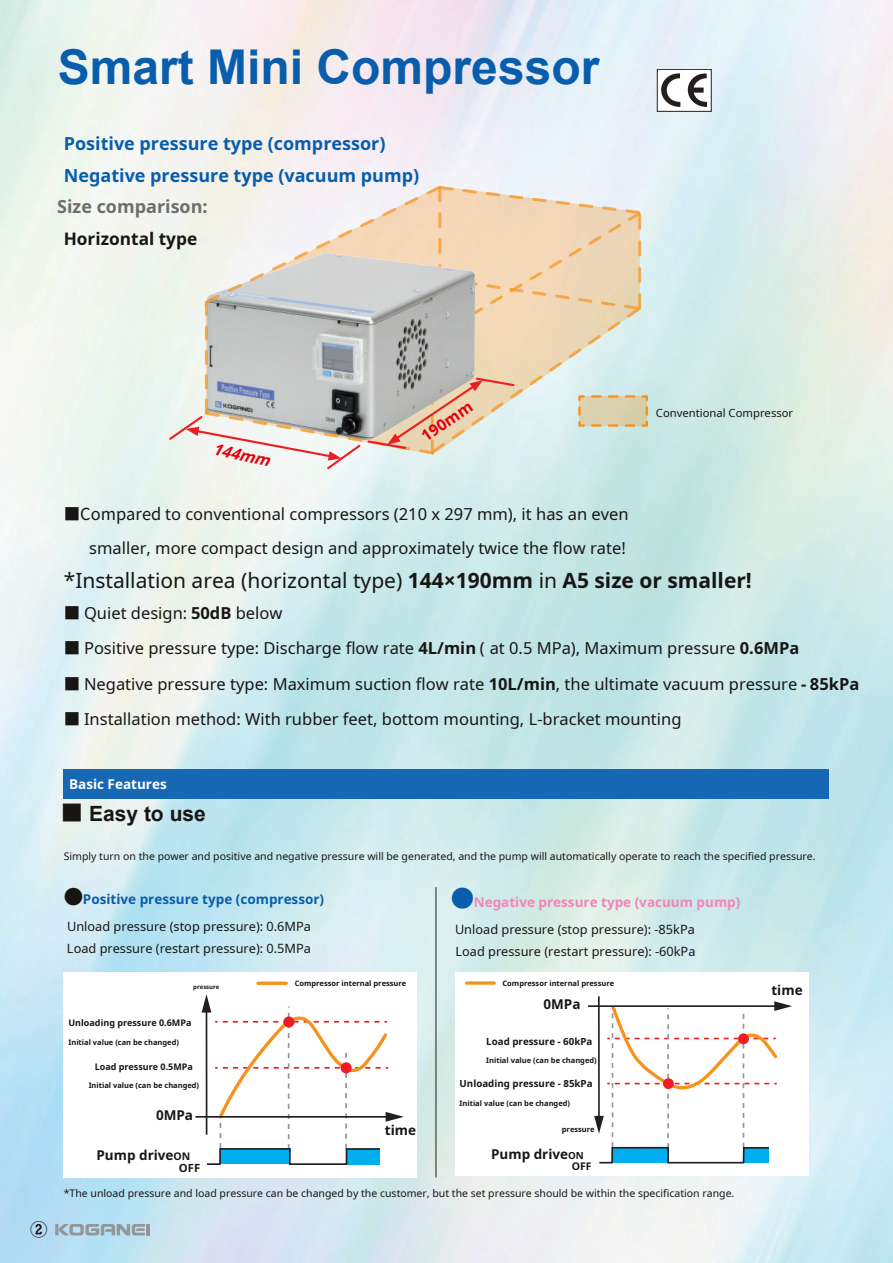
<style>
.page{position:relative;width:893px;height:1263px;background:#fff}
.page>*{position:absolute;margin:0;border:0;box-sizing:border-box;transform-origin:0 0}
.t1{font:700 48px "Arial";color:#085dac}
.t2{font:21px "Noto Sans";color:#171615}
.t3{font:700 21px "Arial";color:#171615}
.t4{font:700 18px/32px "Noto Sans";color:#085dac}
.t5{font:700 18px "Noto Sans";color:#6d6d6c}
.t6{font:500 17.55px "Gothic BBB Pro";color:#231f20}
.t7{font:700 17.25px "Noto Sans";color:#171615}
.t8{font:16.5px/34px "Noto Sans";color:#171615;text-align:right}
.t9{font:700 15.75px "Noto Sans";color:#e3000e}
.t10{font:italic 700 15.75px "Noto Sans";color:#e3000e}
.t11{font:700 13.5px "Noto Sans";color:#171615}
.t12{font:700 13.5px "Noto Sans";color:#085dac}
.t13{font:700 13.5px "Noto Sans";color:#f385b6}
.t14{font:700 13.5px "Noto Sans";color:#fff}
.t15{font:12.75px/22.2px "Noto Sans";color:#171615}
.t16{font:11.25px "Noto Sans";color:#171615}
.t17{font:700 11.25px "Noto Sans";color:#171615}
.t18{font:10.5px "Noto Sans";color:#171615}
.t19{font:700 10.5px "Noto Sans";color:#171615}
.t20{font:700 9.75px "Noto Sans";color:#171615}
.t21{font:700 9px "Noto Sans";color:#171615}
.t22{font:700 7.5px "Noto Sans";color:#171615}
.t23{font:700 6px "Noto Sans";color:#171615}
.s1{font-family:"Noto Sans CJ Ksc"}
.s2{font-weight:700}
.s3{font-family:"Koz Min Pr 6 N";font-weight:400;font-size:12.75px}
.s4{font-family:"Noto Sans CJ Ksc";font-weight:400;font-size:22.35px}
.s5{font-family:"Noto Sans CJ Ksc";font-weight:400;font-size:19.5px;color:#171615}
.s6{font-family:"Noto Sans CJ Ksc";font-weight:400;font-size:23.4px;color:#085dac}
.s7{font-size:10.5px}
.s8{font-size:9.75px}
</style>
<div class="page">
<img style="left:1px;top:0;width:892px;height:1263px">
<div style="left:657px;top:69px;width:54px;height:42px;background:#fff"></div>
<div style="left:657px;top:69px;width:54px;height:43px;border:1px solid #231f20"></div>
<svg style="left:661px;top:73px;width:19px;height:34px"></svg>
<svg style="left:688px;top:73px;width:19px;height:34px"></svg>
<svg style="left:55px;top:1224px;width:95px;height:11px"></svg>
<svg style="left:167px;top:184px;width:482px;height:287px;background:#dcd6ca"></svg>
<div style="left:64px;top:769px;width:765px;height:29px;background:#1768b4"></div>
<hr style="left:436px;top:887px;width:1px;height:290px;background:#231f20">
<div style="left:64px;top:972px;width:353px;height:205px;background:#fff"></div>
<hr style="left:195px;top:1116px;width:194px;height:2px;background:#231f20">
<svg style="left:202px;top:994px;width:202px;height:171px"></svg>
<svg style="left:258px;top:981px;width:28px;height:4px"></svg>
<div style="left:283px;top:1016px;width:11px;height:11px;background:#ee1d23;border-radius:50%"></div>
<div style="left:341px;top:1062px;width:11px;height:11px;background:#ee1d23;border-radius:50%"></div>
<div style="left:455px;top:972px;width:353px;height:204px;background:#fff"></div>
<hr style="left:598px;top:996px;width:2px;height:123px;background:#231f20">
<hr style="left:588px;top:1005px;width:189px;height:2px;background:#231f20">
<svg style="left:594px;top:1001px;width:198px;height:163px"></svg>
<svg style="left:466px;top:981px;width:28px;height:4px"></svg>
<div style="left:663px;top:1078px;width:11px;height:11px;background:#ee1d23;border-radius:50%"></div>
<div style="left:738px;top:1033px;width:11px;height:11px;background:#ee1d23;border-radius:50%"></div>
<h1 class="t1" style="left:58px;top:34px;width:543px">Smart Mini Compressor</h1>
<p class="t4" style="left:64px;top:127px;width:357px">Positive pressure type (compressor)<br>Negative pressure type (vacuum pump)</p>
<p class="t5" style="left:57px;top:193px;width:152px">Size comparison:</p>
<p class="t7" style="left:64px;top:226px;width:135px">Horizontal type</p>
<p class="t10" style="left:215px;top:438px;width:59px;rotate:12deg">144mm</p>
<p class="t9" style="left:417px;top:428px;width:59px;rotate:-34deg">190mm</p>
<p class="t16" style="left:656px;top:405px;width:139px">Conventional Compressor</p>
<p class="t8" style="left:64px;top:497px;width:566px"><span class="s1">■Compared</span> to conventional compressors (210 x 297 mm), it has an even smaller, more compact design and approximately twice the flow rate!</p>
<p class="t2" style="left:64px;top:566px;width:690px">*Installation area (horizontal type) <span class="s2">144×190mm</span> in <span class="s2">A5 size or smaller!</span></p>
<p class="t8" style="left:64px;top:596px;width:220px"><span class="s1">■</span> Quiet design: <span class="s2">50dB</span> below</p>
<p class="t8" style="left:64px;top:630px;width:737px"><span class="s1">■</span> Positive pressure type: Discharge flow rate <span class="s2">4L/min</span> ( at 0.5 MPa), Maximum pressure <span class="s2">0.6MPa</span></p>
<p class="t8" style="left:64px;top:667px;width:797px"><span class="s1">■</span> Negative pressure type: Maximum suction flow rate <span class="s2">10L/min</span>, the ultimate vacuum pressure <span class="s2">- 85kPa</span></p>
<p class="t8" style="left:64px;top:702px;width:619px"><span class="s1">■</span> Installation method: With rubber feet, bottom mounting, L-bracket mounting</p>
<p class="t6" style="left:30px;top:1215px;width:19px">◯<span class="s3">2</span></p>
<p class="t14" style="left:69px;top:774px;width:99px">Basic Features</p>
<p class="t3" style="left:61px;top:799px;width:146px"><span class="s4">■</span> Easy to use</p>
<p class="t18" style="left:64px;top:849px;width:753px">Simply turn on the power and positive and negative pressure will be generated, and the pump will automatically operate to reach the specified pressure.</p>
<p class="t12" style="left:64px;top:890px;width:262px"><span class="s5">●</span>Positive pressure type (compressor)</p>
<p class="t13" style="left:451px;top:892px;width:291px"><span class="s6">●</span>Negative pressure type (vacuum pump)</p>
<p class="t15" style="left:67px;top:914px;width:246px">Unload pressure (stop pressure): 0.6MPa<br>Load pressure (restart pressure): 0.5MPa</p>
<p class="t15" style="left:455px;top:918px;width:242px">Unload pressure (stop pressure): -85kPa<br>Load pressure (restart pressure): -60kPa</p>
<p class="t23" style="left:193px;top:982px;width:28px">pressure</p>
<p class="t22" style="left:295px;top:977px;width:113px">Compressor internal pressure</p>
<p class="t22" style="left:503px;top:978px;width:113px">Compressor internal pressure</p>
<p class="t11" style="left:543px;top:994px;width:39px">0MPa</p>
<p class="t11" style="left:771px;top:981px;width:33px">time</p>
<p class="t21" style="left:68px;top:1016px;width:125px">Unloading pressure 0.6MPa</p>
<p class="t22" style="left:68px;top:1036px;width:112px">Initial value (can be changed)</p>
<p class="t20" style="left:486px;top:1034px;width:108px">Load pressure - 60kPa</p>
<p class="t22" style="left:486px;top:1055px;width:112px">Initial value (can be changed)</p>
<p class="t21" style="left:95px;top:1060px;width:100px">Load pressure 0.5MPa</p>
<p class="t22" style="left:89px;top:1080px;width:112px">Initial value (can be changed)</p>
<p class="t20" style="left:460px;top:1077px;width:134px">Unloading pressure - 85kPa</p>
<p class="t22" style="left:460px;top:1097px;width:112px">Initial value (can be changed)</p>
<p class="t11" style="left:156px;top:1106px;width:39px">0MPa</p>
<p class="t11" style="left:385px;top:1120px;width:33px">time</p>
<p class="t22" style="left:562px;top:1123px;width:34px">pressure</p>
<p class="t11" style="left:96px;top:1146px;width:96px">Pump drive<span class="s7">ON</span></p>
<p class="t11" style="left:491px;top:1144px;width:94px">Pump drive<span class="s8">ON</span></p>
<p class="t17" style="left:179px;top:1160px;width:23px">OFF</p>
<p class="t19" style="left:572px;top:1159px;width:21px">OFF</p>
<p class="t18" style="left:64px;top:1186px;width:672px">*The unload pressure and load pressure can be changed by the customer, but the set pressure should be within the specification range.</p>
</div>
